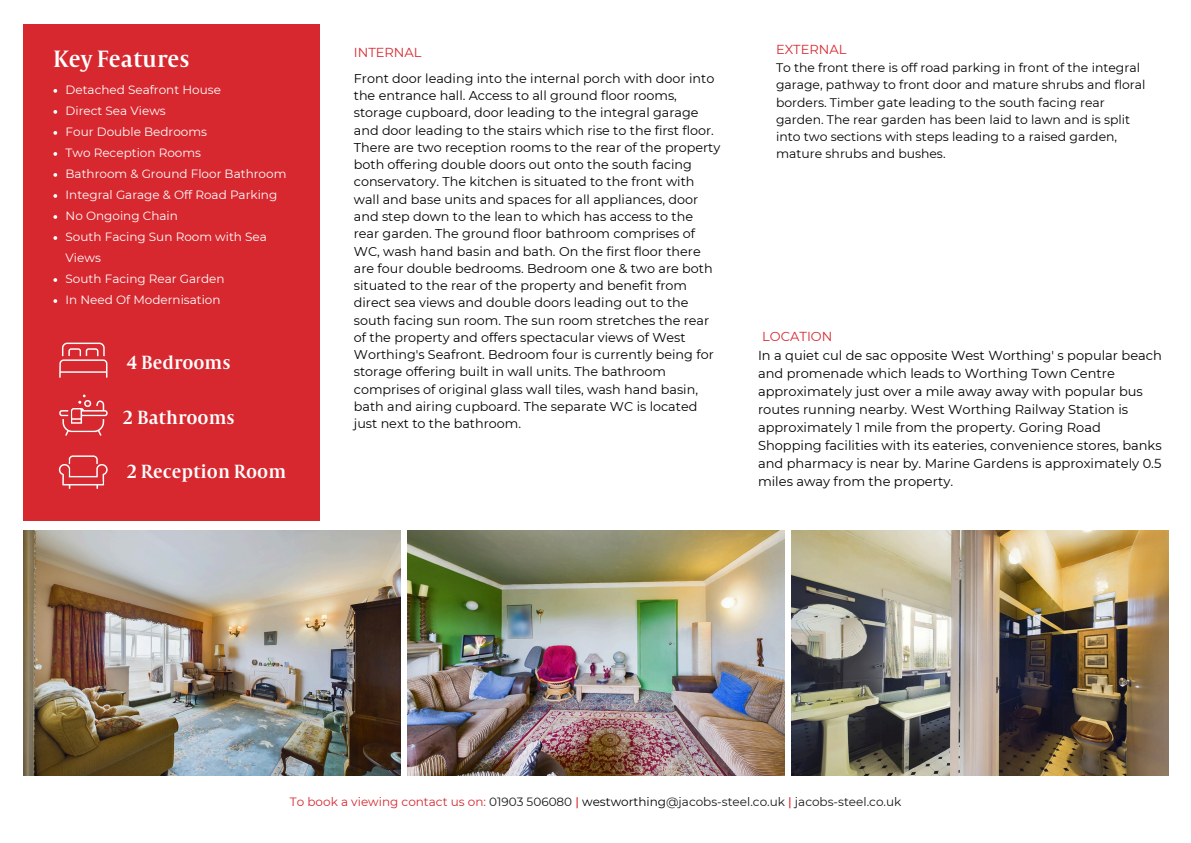
<style>
.page{position:relative;width:1191px;height:843px;background:#fff}
.page>*{position:absolute;margin:0;border:0;box-sizing:border-box;transform-origin:0 0}
.t1{font:26px "Capitolium Road";color:#fff}
.t2{font:21px "Capitolium Road";color:#fff}
.t3{font:13px/18px "Montserrat";color:#000}
.t4{font:13px "Montserrat";color:#d7282f}
.t5{font:12.8px/17.2px "Montserrat";color:#000}
.t6{font:12.4px/17.1px "Montserrat";color:#000}
.t7{font:12px/21px "Montserrat";color:#fff}
.t8{font:12px "Montserrat";color:#191718}
.s1{color:#d7282f}
.s2{font-weight:500;color:#d7282f}
.s3{color:#000}
</style>
<div class="page">
<img style="left:23px;top:530px;width:377px;height:245px">
<img style="left:407px;top:530px;width:377px;height:245px">
<img style="left:791px;top:530px;width:377px;height:245px">
<div style="left:23px;top:25px;width:297px;height:496px;background:#d7282f"></div>
<img style="left:58px;top:455px;width:50px;height:34px">
<img style="left:59px;top:394px;width:49px;height:42px">
<img style="left:59px;top:342px;width:49px;height:36px">
<svg style="left:53px;top:89px;width:4px;height:4px"></svg>
<svg style="left:53px;top:110px;width:4px;height:4px"></svg>
<svg style="left:53px;top:131px;width:4px;height:4px"></svg>
<svg style="left:53px;top:152px;width:4px;height:4px"></svg>
<svg style="left:53px;top:173px;width:4px;height:4px"></svg>
<svg style="left:53px;top:194px;width:4px;height:4px"></svg>
<svg style="left:53px;top:215px;width:4px;height:4px"></svg>
<svg style="left:53px;top:236px;width:4px;height:4px"></svg>
<svg style="left:53px;top:278px;width:4px;height:4px"></svg>
<svg style="left:53px;top:299px;width:4px;height:4px"></svg>
<p class="t1" style="left:53px;top:50px;width:138px">Key Features</p>
<h3 class="t7" style="left:66px;top:79px;width:157px">Detached Seafront House</h3>
<h3 class="t7" style="left:66px;top:100px;width:102px">Direct Sea Views</h3>
<p class="t7" style="left:66px;top:121px;width:143px">Four Double Bedrooms</p>
<p class="t7" style="left:66px;top:142px;width:137px">Two Reception Rooms</p>
<p class="t7" style="left:66px;top:163px;width:222px">Bathroom &amp; Ground Floor Bathroom</p>
<p class="t7" style="left:66px;top:184px;width:213px">Integral Garage &amp; Off Road Parking</p>
<p class="t7" style="left:66px;top:205px;width:114px">No Ongoing Chain</p>
<p class="t7" style="left:66px;top:226px;width:203px">South Facing Sun Room with Sea<br>Views</p>
<p class="t7" style="left:66px;top:268px;width:160px">South Facing Rear Garden</p>
<p class="t7" style="left:66px;top:289px;width:156px">In Need Of Modernisation</p>
<p class="t2" style="left:127px;top:355px;width:106px">4 Bedrooms</p>
<p class="t2" style="left:123px;top:410px;width:113px">2 Bathrooms</p>
<p class="t2" style="left:127px;top:464px;width:161px">2 Reception Room</p>
<h2 class="t4" style="left:354px;top:45px;width:69px">INTERNAL</h2>
<h2 class="t4" style="left:776px;top:42px;width:72px">EXTERNAL</h2>
<h2 class="t6" style="left:776px;top:59px;width:371px">To the front there is off road parking in front of the integral garage, pathway to front door and mature shrubs and floral borders. Timber gate leading to the south facing rear garden. The rear garden has been laid to lawn and is split into two sections with steps leading to a raised garden, mature shrubs and bushes.</h2>
<p class="t5" style="left:354px;top:70px;width:368px">Front door leading into the internal porch with door into the entrance hall. Access to all ground floor rooms, storage cupboard, door leading to the integral garage and door leading to the stairs which rise to the first floor.<br>There are two reception rooms to the rear of the property both offering double doors out onto the south facing conservatory. The kitchen is situated to the front with wall and base units and spaces for all appliances, door and step down to the lean to which has access to the rear garden. The ground floor bathroom comprises of WC, wash hand basin and bath. On the first floor there are four double bedrooms. Bedroom one &amp; two are both situated to the rear of the property and benefit from direct sea views and double doors leading out to the south facing sun room. The sun room stretches the rear of the property and offers spectacular views of West Worthing's Seafront. Bedroom four is currently being for storage offering built in wall units. The bathroom comprises of original glass wall tiles, wash hand basin, bath and airing cupboard. The separate WC is located just next to the bathroom.</p>
<p class="t4" style="left:762px;top:328px;width:72px">LOCATION</p>
<h3 class="t3" style="left:758px;top:346px;width:405px">In a quiet cul de sac opposite West Worthing' s popular beach and promenade which leads to Worthing Town Centre approximately just over a mile away away with popular bus routes running nearby. West Worthing Railway Station is approximately 1 mile from the property. Goring Road Shopping facilities with its eateries, convenience stores, banks and pharmacy is near by. Marine Gardens is approximately 0.5 miles away from the property.</h3>
<p class="t8" style="left:290px;top:794px;width:613px"><span class="s1">To book a viewing contact us on:</span> 01903 506080 <span class="s2">|</span> <span class="s3">westworthing</span>@jacobs-steel.co.uk <span class="s2">|</span> jacobs-steel.co.uk</p>
</div>
